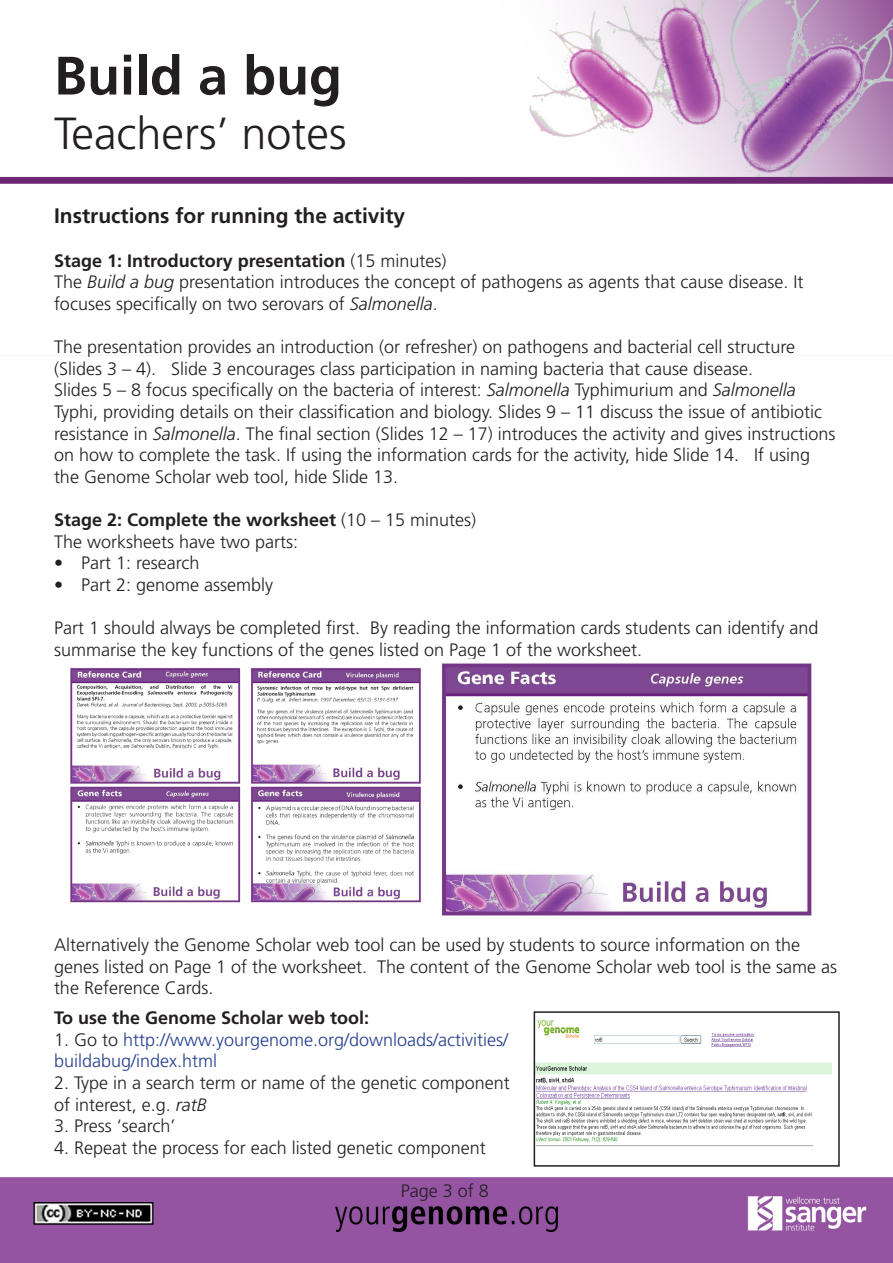
<style>
.page{position:relative;width:893px;height:1263px;background:#fff}
.page>*{position:absolute;margin:0;border:0;box-sizing:border-box;transform-origin:0 0}
.t1{font:700 54px "Frutiger LT Std";color:#231f20}
.t2{font:300 45px "Frutiger LT Std";color:#231f20}
.t3{font:700 21px "Frutiger LT Std";color:#231f20}
.t4{font:300 18px/21.6px "Frutiger LT Std";color:#231f20}
.t5{font:700 18px "Frutiger LT Std";color:#231f20}
.t6{font:300 18px/21.6px "Frutiger LT Std";color:#253f8e}
.s1{font-weight:300}
.s2{font-style:italic}
.s3{color:#231f20}
</style>
<div class="page">
<img style="left:0;top:0;width:892px;height:1263px">
<img style="left:437px;top:660px;width:379px;height:259px">
<img style="left:54px;top:659px;width:381px;height:258px">
<img style="left:537px;top:1014px;width:295px;height:147px">
<div style="left:534px;top:1011px;width:306px;height:155px;border:2px solid #231f20"></div>
<h1 class="t1" style="left:54px;top:44px;width:290px">Build a bug</h1>
<h2 class="t2" style="left:54px;top:108px;width:294px">Teachers’ notes</h2>
<p class="t3" style="left:54px;top:204px;width:353px">Instructions for running the activity</p>
<p class="t5" style="left:54px;top:250px;width:394px">Stage 1: Introductory presentation <span class="s1">(1 5 minutes)</span></p>
<p class="t4" style="left:54px;top:272px;width:751px">The <span class="s2">Build a bug</span> presentation introduces the concept of pathogens as agents that cause disease. It focuses specifically on two serovars of <span class="s2">Salmonella</span>.</p>
<p class="t4" style="left:54px;top:336px;width:743px">The presentation provides an introduction (or refresher) on pathogens and bacterial cell structure (Slides 3 – 4). Slide 3 encourages class participation in naming bacteria that cause disease.</p>
<p class="t4" style="left:54px;top:380px;width:783px">Slides 5 – 8 focus specifically on the bacteria of interest: <span class="s2">Salmonella</span> Typhimurium and <span class="s2">Salmonella </span>Typhi, providing details on their classification and biology. Slides 9 – 11 discuss the issue of antibiotic resistance in <span class="s2">Salmonella</span>. The final section (Slides 12 – 1 7) introduces the activity and gives instructions on how to complete the task. If using the information cards for the activity, hide Slide 1 4. If using the Genome Scholar web tool, hide Slide 1 3.</p>
<p class="t5" style="left:54px;top:509px;width:424px">Stage 2: Complete the worksheet <span class="s1">(1 0 – 1 5 minutes)</span></p>
<p class="t4" style="left:54px;top:531px;width:246px">The worksheets have two parts:</p>
<p class="t4" style="left:81px;top:552px;width:120px">Part 1 : research</p>
<p class="t4" style="left:81px;top:574px;width:194px">Part 2: genome assembly</p>
<p class="t4" style="left:54px;top:617px;width:766px">Part 1 should always be completed first. By reading the information cards students can identify and summarise the key functions of the genes listed on Page 1 of the worksheet.</p>
<p class="t4" style="left:54px;top:552px;width:10px">• •</p>
<p class="t4" style="left:54px;top:934px;width:785px">Alternatively the Genome Scholar web tool can be used by students to source information on the genes listed on Page 1 of the worksheet. The content of the Genome Scholar web tool is the same as the Reference Cards.</p>
<p class="t5" style="left:54px;top:1007px;width:317px">To use the Genome Scholar web tool:</p>
<p class="t6" style="left:54px;top:1029px;width:456px"><span class="s3">1 . Go to</span> http://www.yourgenome.org/downloads/activities/ buildabug/index.html</p>
<p class="t4" style="left:54px;top:1072px;width:457px">2. Type in a search term or name of the genetic component of interest, e.g. <span class="s2">ratB</span></p>
<p class="t4" style="left:54px;top:1115px;width:123px">3. Press ‘search’</p>
<p class="t4" style="left:54px;top:1137px;width:433px">4. Repeat the process for each listed genetic component</p>
<p class="t4" style="left:401px;top:1180px;width:90px">Page of 8</p>
</div>
